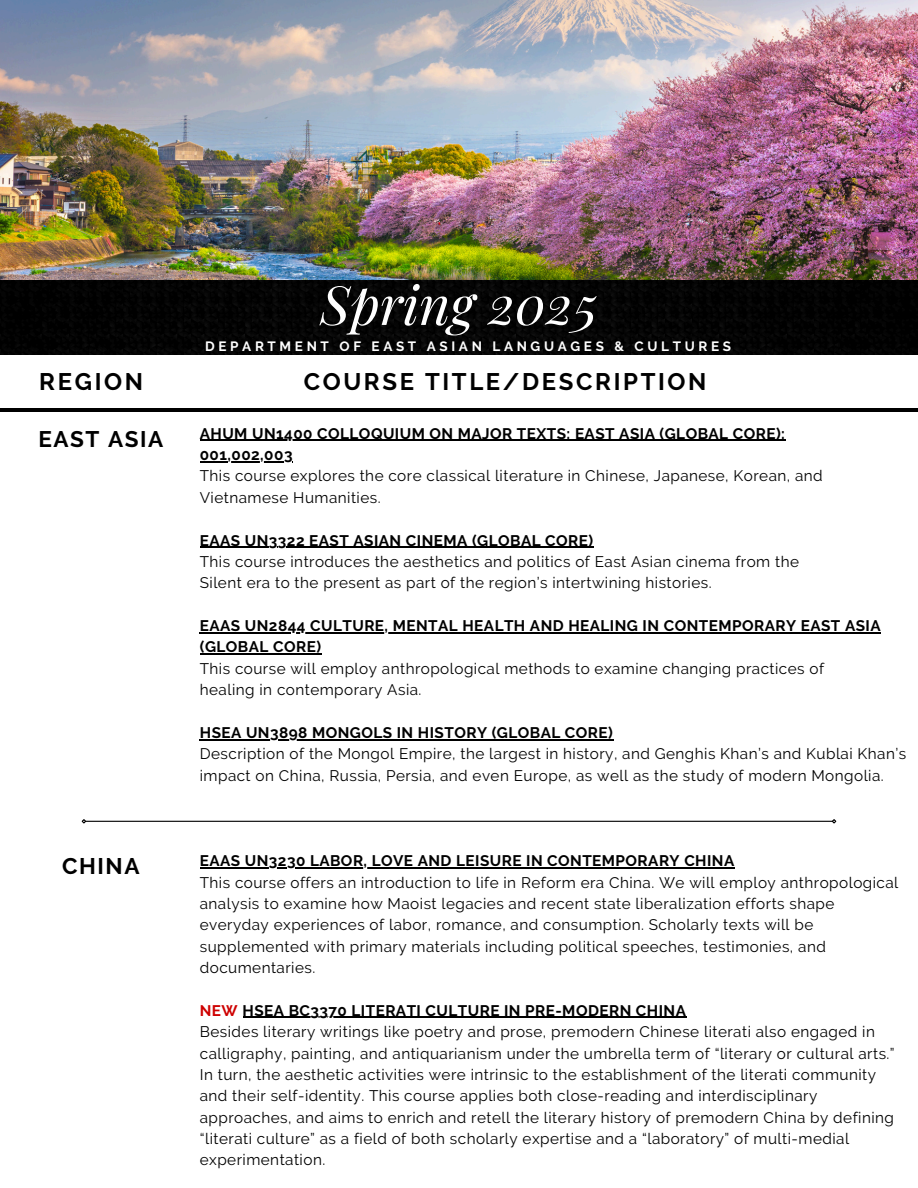
<style>
.page{position:relative;width:918px;height:1188px;background:#fff}
.page>*{position:absolute;margin:0;border:0;box-sizing:border-box;transform-origin:0 0}
.t1{font:italic 54px "Playfair Display";color:#fff}
.t2{font:700 23.85px "Raleway";letter-spacing:.11em;color:#000}
.t3{font:700 22.5px "Raleway";letter-spacing:.07em;color:#000}
.t4{font:15.3px/21.3px "Raleway";letter-spacing:.03em;color:#000}
.t5{font:700 15.3px/21.3px "Raleway";letter-spacing:.03em;color:#000}
.t6{font:700 13.5px "Raleway";letter-spacing:.27em;color:#fff}
.s1{font-weight:700;color:#ce0000}
.s2{font-weight:700}
</style>
<div class="page">
<hr style="left:0;top:409px;width:918px;height:3px;background:#000">
<img style="left:0;top:0;width:918px;height:355px">
<hr style="left:200px;top:440px;width:586px;height:1px;background:#000">
<svg style="left:200px;top:461px;width:28px;height:1px"></svg>
<hr style="left:228px;top:461px;width:65px;height:1px;background:#000">
<hr style="left:200px;top:547px;width:394px;height:1px;background:#000">
<hr style="left:200px;top:632px;width:681px;height:1px;background:#000">
<hr style="left:200px;top:654px;width:122px;height:1px;background:#000">
<hr style="left:200px;top:739px;width:277px;height:1px;background:#000">
<hr style="left:477px;top:739px;width:136px;height:1px;background:#000">
<hr style="left:209px;top:867px;width:526px;height:1px;background:#000">
<hr style="left:243px;top:1017px;width:443px;height:1px;background:#000">
<hr style="left:85px;top:821px;width:748px;height:1px;background:#000">
<svg style="left:81px;top:819px;width:6px;height:5px"></svg>
<svg style="left:831px;top:819px;width:6px;height:5px"></svg>
<p class="t1" style="left:320px;top:267px;width:279px">Spring 2025</p>
<p class="t6" style="left:205px;top:338px;width:527px">DEPARTMENT OF EAST ASIAN LANGUAGES &amp; CULTURES</p>
<h2 class="t2" style="left:39px;top:367px;width:105px">REGION</h2>
<h2 class="t2" style="left:304px;top:367px;width:404px">COURSE TITLE/DESCRIPTION</h2>
<p class="t3" style="left:38px;top:426px;width:126px">EAST ASIA</p>
<h2 class="t3" style="left:62px;top:852px;width:79px">CHINA</h2>
<p class="t5" style="left:200px;top:423px;width:587px">AHUM UN1400 COLLOQUIUM ON MAJOR TEXTS: EAST ASIA (GLOBAL CORE):<br>001,002,003</p>
<p class="t4" style="left:200px;top:465px;width:624px">This course explores the core classical literature in Chinese, Japanese, Korean, and<br>Vietnamese Humanities.</p>
<p class="t5" style="left:200px;top:529px;width:395px">EAAS UN3322 EAST ASIAN CINEMA (GLOBAL CORE)</p>
<p class="t4" style="left:200px;top:551px;width:601px">This course introduces the aesthetics and politics of East Asian cinema from the<br>Silent era to the present as part of the region’s intertwining histories.</p>
<p class="t5" style="left:200px;top:615px;width:682px">EAAS UN2844 CULTURE, MENTAL HEALTH AND HEALING IN CONTEMPORARY EAST ASIA (GLOBAL CORE)</p>
<p class="t4" style="left:200px;top:658px;width:626px">This course will employ anthropological methods to examine changing practices of healing in contemporary Asia.</p>
<p class="t5" style="left:200px;top:722px;width:415px">HSEA UN3898 MONGOLS IN HISTORY (GLOBAL CORE)</p>
<p class="t4" style="left:200px;top:743px;width:708px">Description of the Mongol Empire, the largest in history, and Genghis Khan’s and Kublai Khan’s impact on China, Russia, Persia, and even Europe, as well as the study of modern Mongolia.</p>
<p class="t5" style="left:200px;top:850px;width:536px">EAAS UN3230 LABOR, LOVE AND LEISURE IN CONTEMPORARY CHINA</p>
<p class="t4" style="left:200px;top:871px;width:700px">This course offers an introduction to life in Reform era China. We will employ anthropological analysis to examine how Maoist legacies and recent state liberalization efforts shape everyday experiences of labor, romance, and consumption. Scholarly texts will be supplemented with primary materials including political speeches, testimonies, and documentaries.</p>
<p class="t4" style="left:200px;top:1000px;width:696px"><span class="s1">NEW</span> <span class="s2">HSEA BC3370 LITERATI CULTURE IN PRE-MODERN CHINA<br></span>Besides literary writings like poetry and prose, premodern Chinese literati also engaged in calligraphy, painting, and antiquarianism under the umbrella term of “literary or cultural arts.” In turn, the aesthetic activities were intrinsic to the establishment of the literati community and their self-identity. This course applies both close-reading and interdisciplinary approaches, and aims to enrich and retell the literary history of premodern China by defining “literati culture” as a field of both scholarly expertise and a “laboratory” of multi-medial experimentation.</p>
</div>
